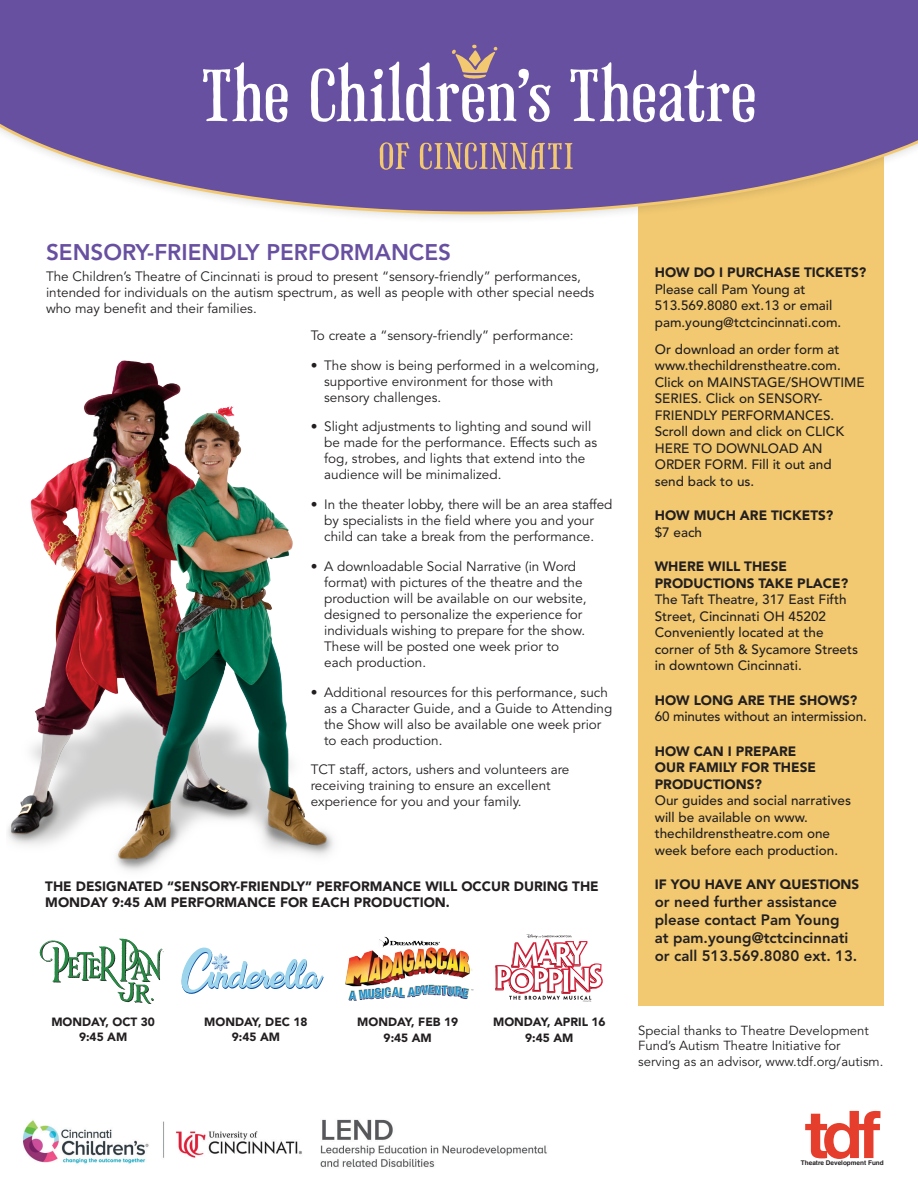
<style>
.page{position:relative;width:918px;height:1188px;background:#fff}
.page>*{position:absolute;margin:0;border:0;box-sizing:border-box;transform-origin:0 0}
.t1{font:800 22.5px "Avenir";color:#6850a1}
.t2{font:800 15px/18px "Avenir";color:#231f20}
.t3{font:13.5px/16px "Avenir";color:#231f20}
.t4{font:500 13.5px/16.5px "Avenir";color:#231f20}
.t5{font:900 13.5px/16.5px "Avenir";color:#231f20}
.t6{font:13.05px/15.6px "Avenir";color:#231f20}
.t7{font:900 11.85px/15.3px "Avenir";color:#231f20;text-align:center}
.t8{font:700 6.45px "Helvetica";color:#231f20}
</style>
<div class="page">
<div style="left:638px;top:135px;width:245px;height:870px;background:#f2c971"></div>
<div style="left:0;top:0;width:918px;height:225px;background:#231f20;opacity:.25"></div>
<div style="left:0;top:0;width:918px;height:49px;background:#6850a1"></div>
<svg style="left:0;top:49px;width:918px;height:165px;fill:#6850a1"></svg>
<svg style="left:203px;top:62px;width:85px;height:60px"></svg>
<svg style="left:311px;top:45px;width:240px;height:77px"></svg>
<svg style="left:570px;top:62px;width:185px;height:60px"></svg>
<svg style="left:380px;top:142px;width:30px;height:28px"></svg>
<svg style="left:420px;top:143px;width:153px;height:26px;background:#987a90"></svg>
<svg style="left:805px;top:1111px;width:75px;height:48px"></svg>
<img style="left:8px;top:360px;width:325px;height:511px">
<svg style="left:40px;top:939px;width:124px;height:65px"></svg>
<svg style="left:181px;top:947px;width:143px;height:47px"></svg>
<img style="left:345px;top:936px;width:129px;height:65px">
<svg style="left:495px;top:934px;width:108px;height:68px"></svg>
<img style="left:23px;top:1119px;width:524px;height:48px">
<h1 class="t1" style="left:46px;top:239px;width:407px">SENSORY-FRIENDLY PERFORMANCES</h1>
<p class="t3" style="left:46px;top:269px;width:550px">The Children’s Theatre of Cincinnati is proud to present “sensory-friendly” performances, intended for individuals on the autism spectrum, as well as people with other special needs who may benefit and their families.</p>
<p class="t3" style="left:311px;top:328px;width:265px">To create a “sensory-friendly” performance:</p>
<p class="t3" style="left:324px;top:357px;width:277px;text-indent:-14px">• The show is being performed in a welcoming, supportive environment for those with sensory challenges.</p>
<p class="t3" style="left:324px;top:419px;width:275px;text-indent:-14px">• Slight adjustments to lighting and sound will be made for the performance. Effects such as fog, strobes, and lights that extend into the audience will be minimalized.</p>
<p class="t3" style="left:311px;top:497px;width:303px;text-align:center">• In the theater lobby, there will be an area staffed by specialists in the field where you and your child can take a break from the performance.</p>
<p class="t3" style="left:324px;top:558px;width:264px;text-indent:-14px">• A downloadable Social Narrative (in Word format) with pictures of the theatre and the production will be available on our website, designed to personalize the experience for individuals wishing to prepare for the show.<br>These will be posted one week prior to each production.</p>
<p class="t3" style="left:324px;top:684px;width:290px;text-indent:-14px">• Additional resources for this performance, such as a Character Guide, and a Guide to Attending the Show will also be available one week prior to each production.</p>
<p class="t3" style="left:311px;top:762px;width:260px">TCT staff, actors, ushers and volunteers are receiving training to ensure an excellent experience for you and your family.</p>
<p class="t5" style="left:45px;top:878px;width:555px">THE DESIGNATED “SENSORY-FRIENDLY” PERFORMANCE WILL OCCUR DURING THE<br>MONDAY 9:45 AM PERFORMANCE FOR EACH PRODUCTION.</p>
<p class="t7" style="left:51px;top:1014px;width:105px">MONDAY, OCT 30<br>9:45 AM</p>
<p class="t7" style="left:204px;top:1014px;width:105px">MONDAY, DEC 18<br>9:45 AM</p>
<p class="t7" style="left:357px;top:1014px;width:102px">MONDAY, FEB 19<br>9:45 AM</p>
<p class="t7" style="left:493px;top:1015px;width:114px">MONDAY, APRIL 16<br>9:45 AM</p>
<p class="t5" style="left:655px;top:264px;width:213px">HOW DO I PURCHASE TICKETS?</p>
<p class="t4" style="left:655px;top:281px;width:188px">Please call Pam Young at<br>513.569.8080 ext.13 or email pam.young@tctcincinnati.com.</p>
<p class="t4" style="left:655px;top:341px;width:211px">Or download an order form at www.thechildrenstheatre.com.<br>Click on MAINSTAGE/SHOWTIME<br>SERIES. Click on SENSORY-<br>FRIENDLY PERFORMANCES.<br>Scroll down and click on CLICK<br>HERE TO DOWNLOAD AN<br>ORDER FORM. Fill it out and<br>send back to us.</p>
<p class="t5" style="left:655px;top:507px;width:180px">HOW MUCH ARE TICKETS?</p>
<p class="t4" style="left:655px;top:524px;width:49px">$7 each</p>
<p class="t5" style="left:655px;top:558px;width:195px">WHERE WILL THESE<br>PRODUCTIONS TAKE PLACE?</p>
<p class="t4" style="left:655px;top:591px;width:205px">The Taft Theatre, 317 East Fifth<br>Street, Cincinnati OH 45202<br>Conveniently located at the corner of 5th &amp; Sycamore Streets in downtown Cincinnati.</p>
<p class="t5" style="left:655px;top:691px;width:204px">HOW LONG ARE THE SHOWS?</p>
<p class="t4" style="left:655px;top:708px;width:214px">60 minutes without an intermission.</p>
<p class="t5" style="left:655px;top:742px;width:163px">HOW CAN I PREPARE<br>OUR FAMILY FOR THESE<br>PRODUCTIONS?</p>
<p class="t4" style="left:655px;top:792px;width:198px">Our guides and social narratives will be available on www. thechildrenstheatre.com one week before each production.</p>
<p class="t5" style="left:655px;top:876px;width:206px">IF YOU HAVE ANY QUESTIONS</p>
<p class="t2" style="left:655px;top:893px;width:204px">or need further assistance please contact Pam Young<br>at pam.young@tctcincinnati or call 513.569.8080 ext. 13.</p>
<p class="t6" style="left:638px;top:1023px;width:247px">Special thanks to Theatre Development<br>Fund’s Autism Theatre Initiative for serving as an advisor, www.tdf.org/autism.</p>
<p class="t8" style="left:801px;top:1157px;width:84px">Theatre Development Fund</p>
</div>
